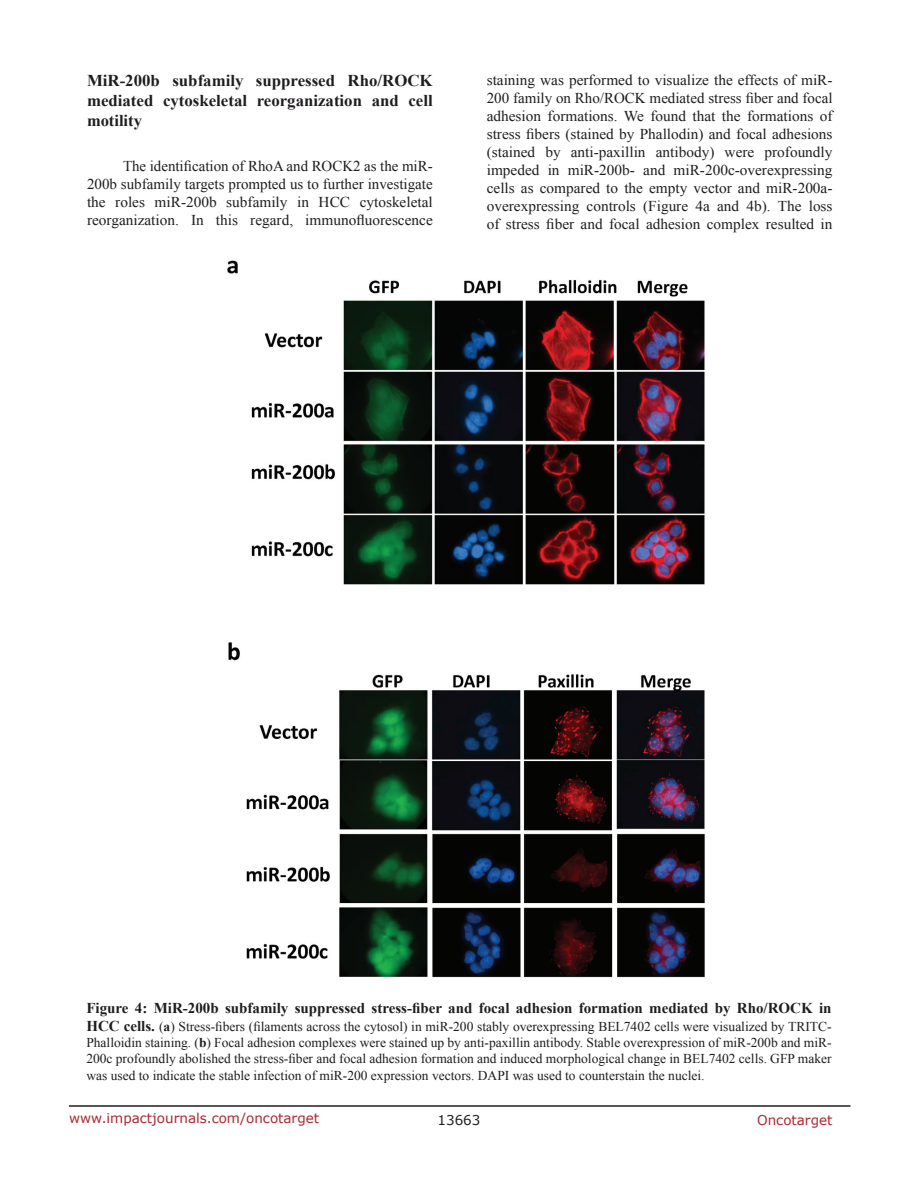
<style>
.page{position:relative;width:918px;height:1188px;background:#fff}
.page>*{position:absolute;margin:0;border:0;box-sizing:border-box;transform-origin:0 0}
.t1{font:700 16.5px/19.8px "Times New Roman";color:#201d20;text-align:justify}
.t2{font:15px/18px "Times New Roman";color:#201d20;text-align:justify}
.t3{font:700 15px "Times New Roman";color:#201d20}
.t4{font:13.5px/16.2px "Times New Roman";color:#201d20;text-align:justify}
.t5{font:13.5px "Verdana";color:#ac2830}
.t6{font:13.5px "Verdana";color:#201d20}
.s1{font-weight:700;font-size:15px}
.s2{font-weight:700}
</style>
<div class="page">
<hr style="left:69px;top:1105px;width:781px;height:2px;background:#231f20">
<img style="left:227px;top:260px;width:478px;height:718px">
<p class="t1" style="left:87px;top:70px;width:309px">MiR-200b subfamily suppressed Rho/ROC</p>
<p class="t1" style="left:87px;top:70px;width:347px;text-indent:333px">K mediated cytoskeletal reorganization and cell motility</p>
<p class="t2" style="left:87px;top:157px;width:347px;text-indent:36px">The identification of RhoA and ROCK2 as the miR-200b subfamily targets prompted us to further investigate the roles miR-200b subfamily in HCC cytoskeletal reorganization. In this regard, immunofluorescence</p>
<p class="t2" style="left:487px;top:71px;width:347px">staining was performed to visualize the effects of miR-200 family on Rho/ROCK mediated stress fiber and focal adhesion formations. We found that the formations of stress fibers (stained by Phallodin) and focal adhesions (stained by anti-paxillin antibody) were profoundly impeded in miR-200b- and miR-200c-overexpressing cells as compared to the empty vector and miR-200a&shy;overexpressing controls (Figure 4a and 4b). The loss of stress fiber and focal adhesion complex resulted in</p>
<p class="t3" style="left:86px;top:998px;width:747px">Figure 4: MiR-200b subfamily suppressed stress-fiber and focal adhesion formation mediated by Rho/ROCK in</p>
<p class="t4" style="left:86px;top:1018px;width:747px"><span class="s1">HCC cells.</span> (<span class="s2">a</span>) Stress-fibers (filaments across the cytosol) in miR-200 stably overexpressing BEL7402 cells were visualized by TRITC-Phalloidin staining. (<span class="s2">b</span>) Focal adhesion complexes were stained up by anti-paxillin antibody. Stable overexpression of miR-200b and miR-200c profoundly abolished the stress-fiber and focal adhesion formation and induced morphological change in BEL7402 cells. GFP maker was used to indicate the stable infection of miR-200 expression vectors. DAPI was used to counterstain the nuclei.</p>
<p class="t5" style="left:69px;top:1109px;width:252px">www.impactjournals.com/oncotarget</p>
<p class="t6" style="left:438px;top:1111px;width:44px">13663</p>
<p class="t5" style="left:757px;top:1111px;width:77px">Oncotarget</p>
</div>
